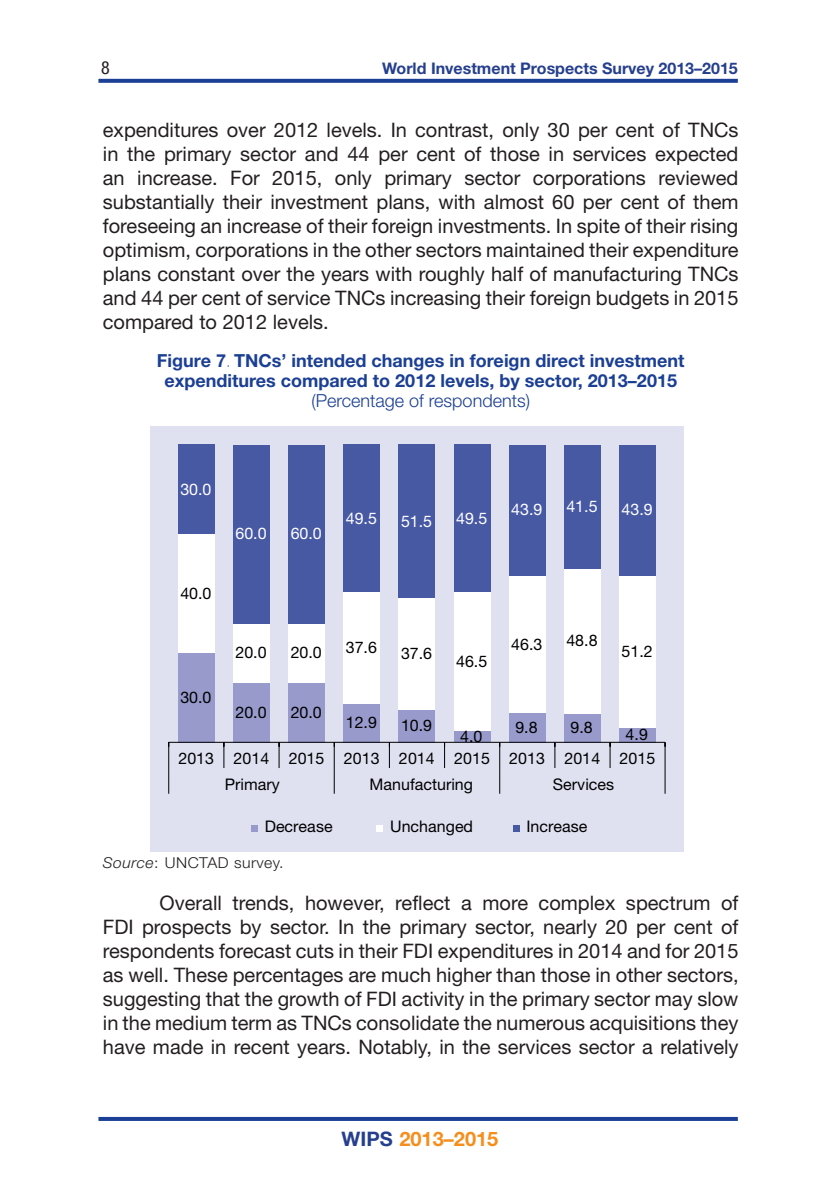
<style>
.page{position:relative;width:840px;height:1191px;background:#fff}
.page>*{position:absolute;margin:0;border:0;box-sizing:border-box;transform-origin:0 0}
.BODY_TEXT{font:20px/24px "Helvetica Neue LT Std";color:#231f20;text-align:justify}
.t1{font:700 20px "Helvetica Neue LT Std";color:#f68e1e}
.TABLE_HEAD{font:700 18px/20px "Helvetica Neue LT Std";color:#1b3f94;text-align:center}
.TABLE_HEAD_1{font:300 18px "Helvetica Neue LT Std";color:#1b3f94}
.t2{font:condensed 18px "Helvetica Neue LT Std";color:#231f20}
.t3{font:16px/25.8px "Helvetica Neue LT Std";color:#000001}
.t4{font:700 16px "Helvetica Neue LT Std";color:#253f8e}
.t5{font:16px "Helvetica Neue LT Std";letter-spacing:-.005em;color:#fff}
.TABLE_SOURCE{font:300 15px "Helvetica Neue LT Std";letter-spacing:.03em;color:#231f20;scale:1.05 1}
.s1{font-weight:100;font-stretch:condensed}
.s2{font-style:italic}
.s3{color:#253f8e}
</style>
<div class="page">
<svg style="left:98px;top:79px;width:639px;height:4px;background:#254798"></svg>
<hr style="left:98px;top:1117px;width:639px;height:4px;background:#1b3f94">
<div style="left:150px;top:426px;width:533px;height:425px;background:#dfe1f0"></div>
<div style="left:178px;top:653px;width:36px;height:89px;background:#979aca"></div>
<div style="left:233px;top:683px;width:37px;height:59px;background:#979aca"></div>
<div style="left:288px;top:683px;width:37px;height:59px;background:#979aca"></div>
<div style="left:343px;top:704px;width:37px;height:38px;background:#979aca"></div>
<div style="left:398px;top:710px;width:37px;height:32px;background:#979aca"></div>
<div style="left:453px;top:730px;width:37px;height:12px;background:#979aca"></div>
<div style="left:508px;top:713px;width:37px;height:29px;background:#979aca"></div>
<div style="left:563px;top:713px;width:37px;height:29px;background:#979aca"></div>
<div style="left:618px;top:728px;width:37px;height:14px;background:#979aca"></div>
<div style="left:178px;top:534px;width:36px;height:119px;background:#fff"></div>
<div style="left:233px;top:623px;width:37px;height:60px;background:#fff"></div>
<div style="left:288px;top:623px;width:37px;height:60px;background:#fff"></div>
<div style="left:343px;top:592px;width:37px;height:112px;background:#fff"></div>
<div style="left:398px;top:598px;width:37px;height:112px;background:#fff"></div>
<div style="left:453px;top:592px;width:37px;height:138px;background:#fff"></div>
<div style="left:508px;top:575px;width:37px;height:138px;background:#fff"></div>
<div style="left:563px;top:568px;width:37px;height:145px;background:#fff"></div>
<div style="left:618px;top:575px;width:37px;height:153px;background:#fff"></div>
<div style="left:178px;top:445px;width:36px;height:89px;background:#4859a4"></div>
<div style="left:233px;top:445px;width:37px;height:178px;background:#4859a4"></div>
<div style="left:288px;top:445px;width:37px;height:178px;background:#4859a4"></div>
<div style="left:343px;top:445px;width:37px;height:147px;background:#4859a4"></div>
<div style="left:398px;top:445px;width:37px;height:153px;background:#4859a4"></div>
<div style="left:453px;top:445px;width:37px;height:147px;background:#4859a4"></div>
<div style="left:508px;top:445px;width:37px;height:130px;background:#4859a4"></div>
<div style="left:563px;top:445px;width:37px;height:123px;background:#4859a4"></div>
<div style="left:618px;top:445px;width:37px;height:130px;background:#4859a4"></div>
<hr style="left:169px;top:742px;width:495px;height:1px;background:#000001">
<svg style="left:609px;top:742px;width:1px;height:26px"></svg>
<svg style="left:554px;top:743px;width:1px;height:25px"></svg>
<svg style="left:444px;top:743px;width:1px;height:25px"></svg>
<svg style="left:389px;top:743px;width:1px;height:25px"></svg>
<svg style="left:278px;top:742px;width:1px;height:26px"></svg>
<svg style="left:223px;top:743px;width:1px;height:25px"></svg>
<svg style="left:664px;top:742px;width:1px;height:51px"></svg>
<svg style="left:499px;top:743px;width:1px;height:50px"></svg>
<svg style="left:334px;top:743px;width:1px;height:50px"></svg>
<svg style="left:168px;top:742px;width:1px;height:51px"></svg>
<div style="left:251px;top:824px;width:7px;height:7px;background:#979aca"></div>
<div style="left:376px;top:824px;width:7px;height:7px;background:#fff"></div>
<div style="left:512px;top:824px;width:7px;height:7px;background:#4859a4"></div>
<p class="t2" style="left:101px;top:57px;width:10px">8</p>
<p class="t4" style="left:382px;top:58px;width:357px">World Investment Prospects Survey 2013–2015</p>
<p class="BODY_TEXT" style="left:103px;top:118px;width:637px">expenditures over 2012 levels. In contrast, only 30 per cent of TNCs in the primary sector and 44 per cent of those in services expected an increase. For 2015, only primary sector corporations reviewed substantially their investment plans, with almost 60 per cent of them foreseeing an increase of their foreign investments. In spite of their rising optimism, corporations in the other sectors maintained their expenditure plans constant over the years with roughly half of manufacturing TNCs and 44 per cent of service TNCs increasing their foreign budgets in 2015 compared to 2012 levels.</p>
<p class="TABLE_HEAD" style="left:157px;top:350px;width:528px">Figure 7<span class="s1">.</span> TNCs’ intended changes in foreign direct investment expenditures compared to 2012 levels, by sector, 2013–2015</p>
<p class="TABLE_HEAD_1" style="left:311px;top:389px;width:220px">(Percentage of respondents)</p>
<p class="t5" style="left:180px;top:479px;width:33px">30.0</p>
<p class="t3" style="left:180px;top:580px;width:33px">40.0</p>
<p class="t3" style="left:180px;top:684px;width:33px">30.0</p>
<p class="t5" style="left:235px;top:524px;width:33px">60.0</p>
<p class="t5" style="left:290px;top:524px;width:33px">60.0</p>
<p class="t5" style="left:345px;top:508px;width:33px">49.5</p>
<p class="t5" style="left:401px;top:511px;width:33px">51.5</p>
<p class="t5" style="left:456px;top:508px;width:33px">49.5</p>
<p class="t3" style="left:235px;top:639px;width:33px">20.0</p>
<p class="t3" style="left:290px;top:639px;width:33px">20.0</p>
<p class="t3" style="left:345px;top:634px;width:33px">37.6</p>
<p class="t3" style="left:401px;top:640px;width:33px">37.6</p>
<p class="t3" style="left:235px;top:699px;width:33px">20.0</p>
<p class="t3" style="left:290px;top:699px;width:33px">20.0</p>
<p class="t3" style="left:345px;top:709px;width:33px">12.9</p>
<p class="t3" style="left:401px;top:712px;width:33px">10.9</p>
<p class="t3" style="left:456px;top:647px;width:33px">46.5</p>
<p class="t3" style="left:460px;top:723px;width:24px">4.0</p>
<p class="t5" style="left:511px;top:500px;width:33px">43.9</p>
<p class="t5" style="left:566px;top:496px;width:33px">41.5</p>
<p class="t5" style="left:621px;top:500px;width:33px">43.9</p>
<p class="t3" style="left:511px;top:631px;width:33px">46.3</p>
<p class="t3" style="left:566px;top:627px;width:33px">48.8</p>
<p class="t3" style="left:621px;top:638px;width:33px">51.2</p>
<p class="t3" style="left:515px;top:714px;width:24px">9.8</p>
<p class="t3" style="left:570px;top:714px;width:24px">9.8</p>
<p class="t3" style="left:625px;top:721px;width:24px">4.9</p>
<p class="t3" style="left:225px;top:745px;width:432px;text-indent:-46px">2013 2014 2015 2013 2014 2015 2013 2014 2015<br>Primary</p>
<p class="t3" style="left:369px;top:771px;width:105px">Manufacturing</p>
<p class="t3" style="left:552px;top:771px;width:63px">Services</p>
<p class="t3" style="left:264px;top:813px;width:69px">Decrease</p>
<p class="t3" style="left:390px;top:813px;width:84px">Unchanged</p>
<p class="t3" style="left:526px;top:813px;width:62px">Increase</p>
<p class="TABLE_SOURCE" style="left:103px;top:853px;width:173px"><span class="s2">Source</span>: UNCTAD survey.</p>
<p class="BODY_TEXT" style="left:103px;top:890px;width:637px;text-indent:57px">Overall trends, however, reflect a more complex spectrum of FDI prospects by sector. In the primary sector, nearly 20 per cent of respondents forecast cuts in their FDI expenditures in 2014 and for 2015 as well. These percentages are much higher than those in other sectors, suggesting that the growth of FDI activity in the primary sector may slow in the medium term as TNCs consolidate the numerous acquisitions they have made in recent years. Notably, in the services sector a relatively</p>
<p class="t1" style="left:341px;top:1126px;width:158px"><span class="s3">WIPS</span> 2013–2015</p>
</div>
